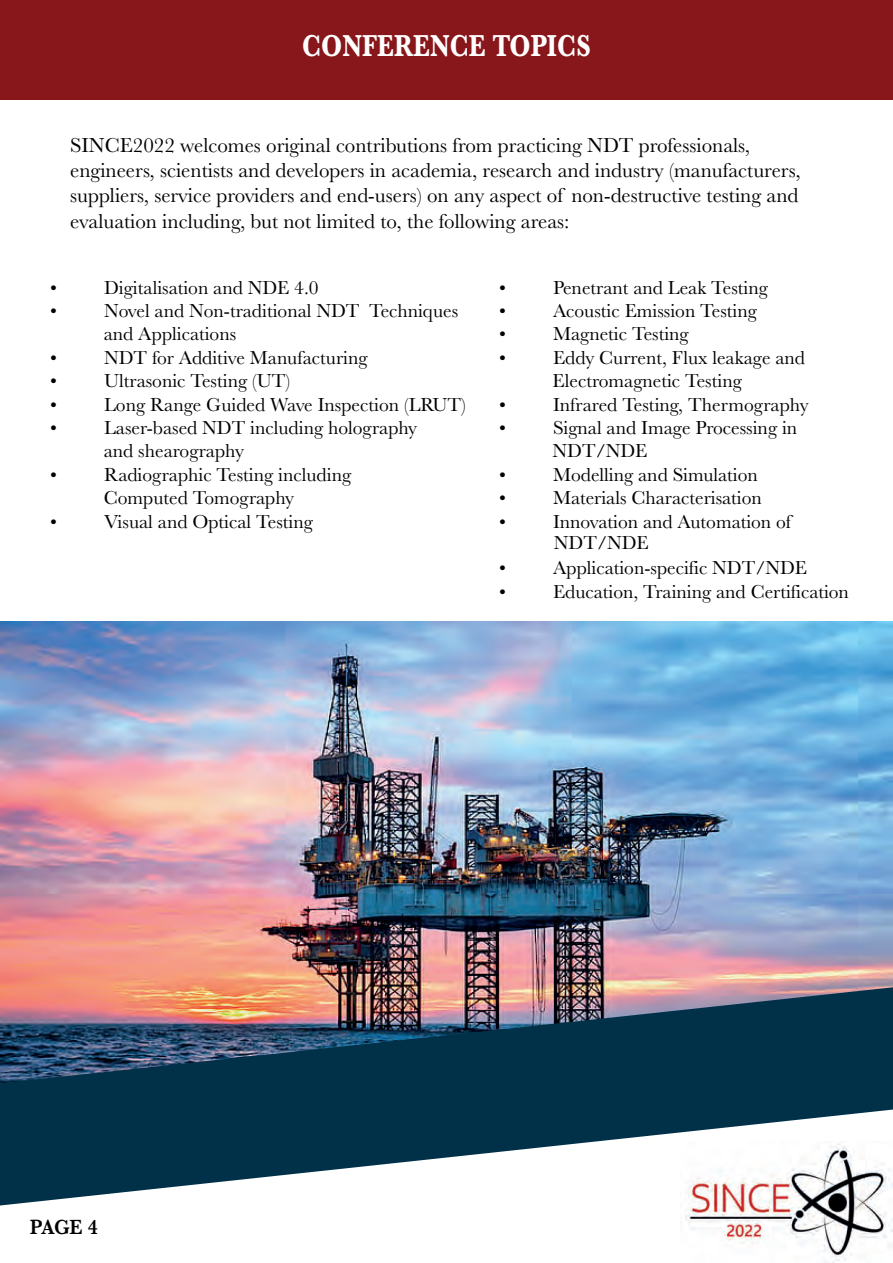
<style>
.page{position:relative;width:893px;height:1263px;background:#fff}
.page>*{position:absolute;margin:0;border:0;box-sizing:border-box;transform-origin:0 0}
.t1{font:700 31.5px "Baskerville";letter-spacing:.005em;color:#fff;scale:.8 1}
.t2{font:600 21.3px "Baskerville";color:#000;scale:.94 1}
.t3{font:21px/25.2px "Baskerville";color:#000}
.t4{font:19.5px/23.4px "Baskerville";color:#000}
</style>
<div class="page">
<img style="left:0;top:621px;width:893px;height:366px">
<img style="left:0;top:987px;width:893px;height:218px">
<div style="left:0;top:0;width:893px;height:99px;background:#88171b"></div>
<img style="left:681px;top:1142px;width:212px;height:121px">
<h1 class="t1" style="left:302px;top:23px;width:362px">CONFERENCE TOPICS</h1>
<p class="t3" style="left:70px;top:133px;width:732px">SINCE2022 welcomes original contributions from practicing NDT professionals, engineers, scientists and developers in academia, research and industry (manufacturers, suppliers, service providers and end-users) on any aspect of non-destructive testing and evaluation including, but not limited to, the following areas:</p>
<p class="t4" style="left:50px;top:276px;width:8px">•</p>
<p class="t4" style="left:104px;top:276px;width:216px">Digitalisation and NDE 4.0</p>
<p class="t4" style="left:50px;top:299px;width:8px">•</p>
<p class="t4" style="left:104px;top:299px;width:356px">Novel and Non-traditional NDT Techniques and Applications</p>
<p class="t4" style="left:50px;top:346px;width:8px">•</p>
<p class="t4" style="left:104px;top:346px;width:265px">NDT for Additive Manufacturing</p>
<p class="t4" style="left:50px;top:369px;width:8px">•</p>
<p class="t4" style="left:104px;top:369px;width:187px">Ultrasonic Testing (UT)</p>
<p class="t4" style="left:50px;top:393px;width:8px">•</p>
<p class="t4" style="left:104px;top:393px;width:363px">Long Range Guided Wave Inspection (LRUT)</p>
<p class="t4" style="left:50px;top:416px;width:8px">•</p>
<p class="t4" style="left:104px;top:416px;width:315px">Laser-based NDT including holography and shearography</p>
<p class="t4" style="left:50px;top:463px;width:8px">•</p>
<p class="t4" style="left:104px;top:463px;width:249px">Radiographic Testing including<br>Computed Tomography</p>
<p class="t4" style="left:50px;top:510px;width:8px">•</p>
<p class="t4" style="left:104px;top:510px;width:210px">Visual and Optical Testing</p>
<p class="t4" style="left:499px;top:276px;width:8px">•</p>
<p class="t4" style="left:553px;top:276px;width:216px">Penetrant and Leak Testing</p>
<p class="t4" style="left:499px;top:299px;width:8px">•</p>
<p class="t4" style="left:553px;top:299px;width:205px">Acoustic Emission Testing</p>
<p class="t4" style="left:499px;top:323px;width:8px">•</p>
<p class="t4" style="left:553px;top:323px;width:137px">Magnetic Testing</p>
<p class="t4" style="left:499px;top:346px;width:8px">•</p>
<p class="t4" style="left:553px;top:346px;width:254px">Eddy Current, Flux leakage and<br>Electromagnetic Testing</p>
<p class="t4" style="left:499px;top:393px;width:8px">•</p>
<p class="t4" style="left:553px;top:393px;width:257px">Infrared Testing, Thermography</p>
<p class="t4" style="left:499px;top:416px;width:8px">•</p>
<p class="t4" style="left:553px;top:416px;width:246px">Signal and Image Processing in<br>NDT/NDE</p>
<p class="t4" style="left:499px;top:463px;width:8px">•</p>
<p class="t4" style="left:553px;top:463px;width:206px">Modelling and Simulation</p>
<p class="t4" style="left:499px;top:486px;width:8px">•</p>
<p class="t4" style="left:553px;top:486px;width:210px">Materials Characterisation</p>
<p class="t4" style="left:499px;top:510px;width:8px">•</p>
<p class="t4" style="left:553px;top:510px;width:240px">Innovation and Automation of</p>
<p class="t4" style="left:499px;top:557px;width:8px">•</p>
<p class="t4" style="left:553px;top:557px;width:256px">Application-specific NDT/NDE</p>
<p class="t4" style="left:499px;top:580px;width:8px">•</p>
<p class="t4" style="left:553px;top:580px;width:297px">Education, Training and Certification</p>
<p class="t4" style="left:554px;top:531px;width:96px">NDT/NDE</p>
<p class="t2" style="left:30px;top:1212px;width:74px">PAGE 4</p>
</div>
